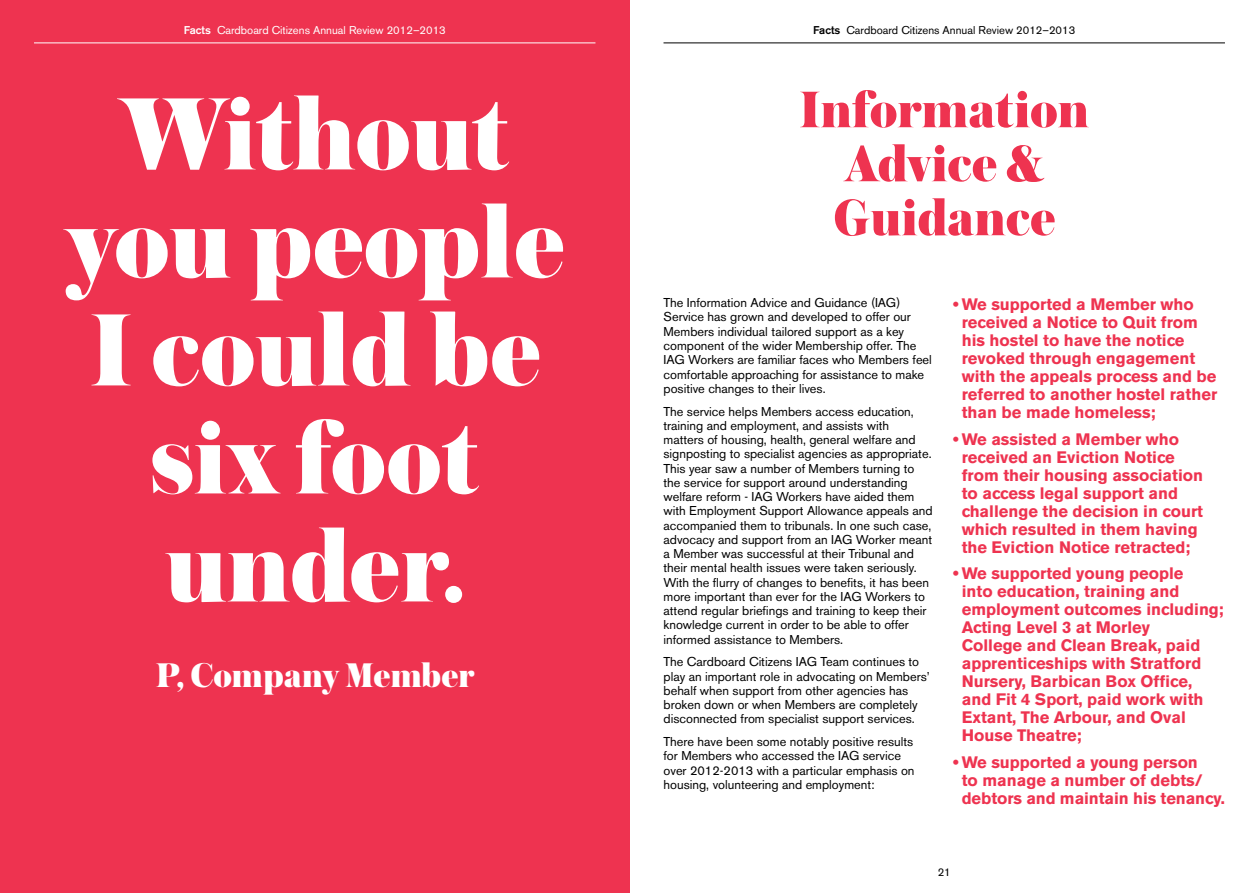
<style>
.page{position:relative;width:1259px;height:893px;background:#fff}
.page>*{position:absolute;margin:0;border:0;box-sizing:border-box;transform-origin:0 0}
.t1{font:900 108px/108px "Austin";letter-spacing:-.005em;color:#fff;text-align:center}
.t2{font:900 54px/54px "Austin";letter-spacing:-.01em;color:#ee3350;text-align:center}
.t3{font:900 36px "Austin";color:#fff}
.t4{font:700 16.5px/18px "Akzidenz Grotesk BE";color:#ee3350}
.t5{font:12.75px/14.2px "Akzidenz Grotesk BE";color:#000}
.t6{font:11.25px "Akzidenz Grotesk BE";color:#000}
.t7{font:11.25px "Akzidenz Grotesk BE";color:#fff}
.s1{font-weight:500}
</style>
<div class="page">
<div style="left:0;top:0;width:629px;height:893px;background:#ee3350"></div>
<hr style="left:34px;top:43px;width:561px;height:1px;background:#fff">
<hr style="left:663px;top:43px;width:562px;height:1px;background:#000">
<p class="t7" style="left:184px;top:24px;width:264px"><span class="s1">Facts</span> Cardboard Citizens Annual Review 2012–2013</p>
<h1 class="t1" style="left:65px;top:77px;width:500px">Without you people<br>I could be six foot under.</h1>
<h3 class="t3" style="left:155px;top:649px;width:320px">P, Company Member</h3>
<p class="t6" style="left:813px;top:24px;width:264px"><span class="s1">Facts</span> Cardboard Citizens Annual Review 2012–2013</p>
<h2 class="t2" style="left:799px;top:81px;width:292px">Information<br>Advice &amp;<br>Guidance</h2>
<p class="t5" style="left:663px;top:296px;width:270px">The Information Advice and Guidance (IAG)<br>Service has grown and developed to offer our Members individual tailored support as a key component of the wider Membership offer. The IAG Workers are familiar faces who Members feel comfortable approaching for assistance to make positive changes to their lives.</p>
<p class="t5" style="left:663px;top:404px;width:271px">The service helps Members access education, training and employment, and assists with matters of housing, health, general welfare and signposting to specialist agencies as appropriate.<br>This year saw a number of Members turning to the service for support around understanding welfare reform - IAG Workers have aided them with Employment Support Allowance appeals and accompanied them to tribunals. In one such case, advocacy and support from an IAG Worker meant a Member was successful at their Tribunal and their mental health issues were taken seriously.<br>With the flurry of changes to benefits, it has been more important than ever for the IAG Workers to attend regular briefings and training to keep their knowledge current in order to be able to offer informed assistance to Members.</p>
<p class="t5" style="left:663px;top:655px;width:268px">The Cardboard Citizens IAG Team continues to play an important role in advocating on Members’ behalf when support from other agencies has broken down or when Members are completely disconnected from specialist support services.</p>
<p class="t5" style="left:663px;top:735px;width:253px">There have been some notably positive results for Members who accessed the IAG service over 2012-2013 with a particular emphasis on housing, volunteering and employment:</p>
<p class="t4" style="left:961px;top:295px;width:257px;text-indent:-8px">• We supported a Member who received a Notice to Quit from his hostel to have the notice revoked through engagement with the appeals process and be referred to another hostel rather than be made homeless;</p>
<p class="t4" style="left:961px;top:430px;width:243px;text-indent:-8px">• We assisted a Member who received an Eviction Notice from their housing association to access legal support and challenge the decision in court which resulted in them having the Eviction Notice retracted;</p>
<p class="t4" style="left:961px;top:564px;width:263px;text-indent:-8px">• We supported young people<br>into education, training and employment outcomes including;<br>Acting Level 3 at Morley<br>College and Clean Break, paid apprenticeships with Stratford<br>Nursery, Barbican Box Office, and Fit 4 Sport, paid work with<br>Extant, The Arbour, and Oval<br>House Theatre;</p>
<p class="t4" style="left:961px;top:753px;width:265px;text-indent:-8px">• We supported a young person<br>to manage a number of debts/ debtors and maintain his tenancy.</p>
<p class="t6" style="left:937px;top:865px;width:15px">21</p>
</div>
